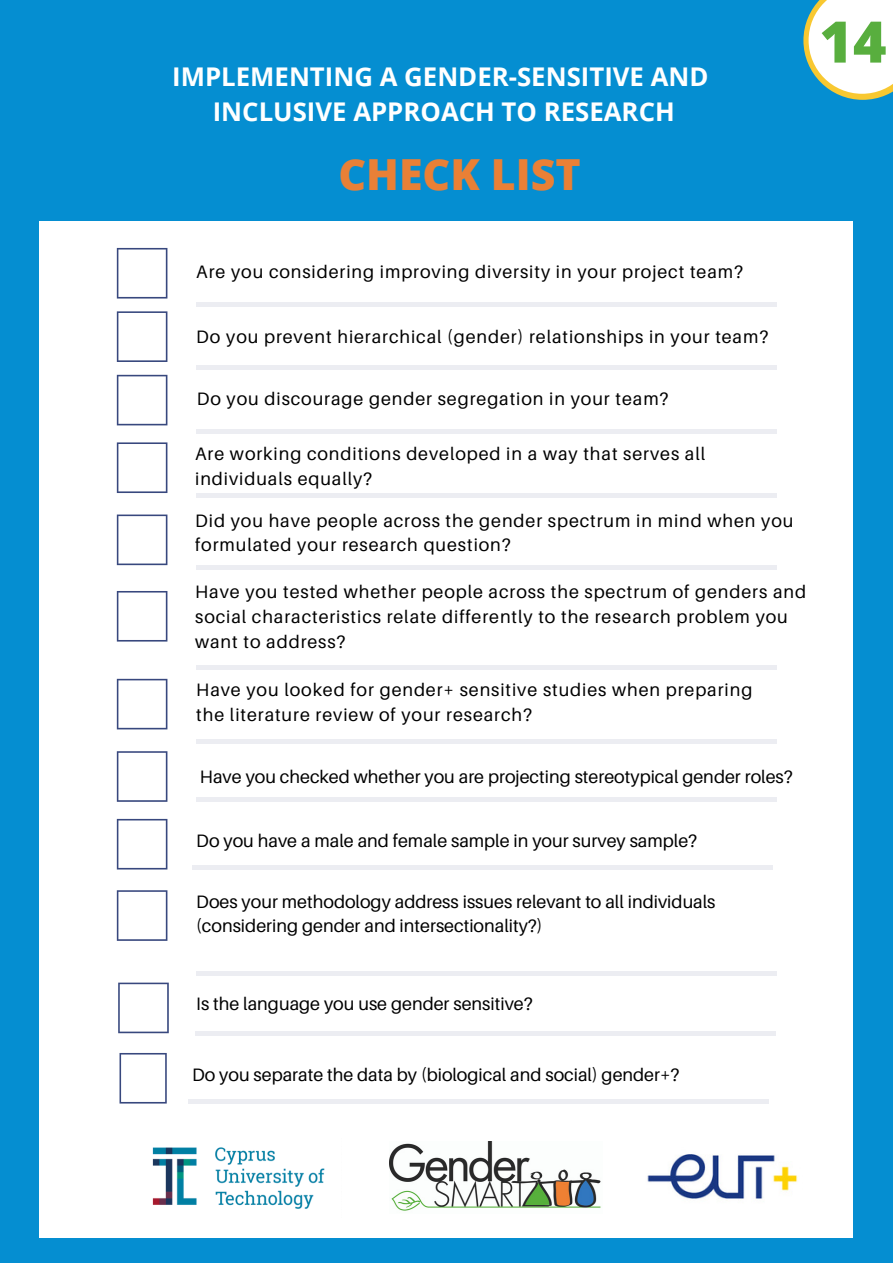
<style>
.page{position:relative;width:893px;height:1264px;background:#fff}
.page>*{position:absolute;margin:0;border:0;box-sizing:border-box;transform-origin:0 0}
.t1{font:800 57.3px "Open Sans";color:#58ae3e}
.t2{font:800 42.75px "Open Sans";color:#e98036}
.t3{font:700 25.8px/35.5px "Open Sans";color:#fff;text-align:center}
.t4{font:18px/24.8px "Aileron";letter-spacing:.05em;color:#000}
.t5{font:18px/24.8px "Aileron";color:#000}
</style>
<div class="page">
<div style="left:0;top:0;width:892px;height:1262px;background:#058ed1"></div>
<div style="left:40px;top:221px;width:812px;height:1016px;background:#fff"></div>
<hr style="left:196px;top:302px;width:580px;height:4px;background:#ecedf2">
<div style="left:196px;top:365px;width:580px;height:5px;background:#ecedf2"></div>
<hr style="left:196px;top:429px;width:580px;height:4px;background:#ecedf2">
<hr style="left:196px;top:493px;width:580px;height:4px;background:#ecedf2">
<hr style="left:196px;top:565px;width:580px;height:4px;background:#ecedf2">
<div style="left:196px;top:664px;width:580px;height:5px;background:#ecedf2"></div>
<div style="left:196px;top:738px;width:580px;height:5px;background:#ecedf2"></div>
<hr style="left:196px;top:797px;width:580px;height:4px;background:#ecedf2">
<hr style="left:192px;top:865px;width:580px;height:4px;background:#ecedf2">
<div style="left:196px;top:970px;width:580px;height:5px;background:#ecedf2"></div>
<div style="left:195px;top:1030px;width:580px;height:5px;background:#ecedf2"></div>
<svg style="left:117px;top:248px;width:50px;height:50px"></svg>
<svg style="left:117px;top:311px;width:50px;height:51px"></svg>
<svg style="left:117px;top:375px;width:50px;height:50px"></svg>
<svg style="left:117px;top:442px;width:50px;height:51px"></svg>
<svg style="left:117px;top:514px;width:50px;height:51px"></svg>
<svg style="left:117px;top:591px;width:50px;height:50px"></svg>
<svg style="left:117px;top:679px;width:50px;height:50px"></svg>
<svg style="left:117px;top:751px;width:50px;height:50px"></svg>
<svg style="left:117px;top:819px;width:50px;height:50px"></svg>
<svg style="left:117px;top:890px;width:50px;height:50px"></svg>
<svg style="left:118px;top:982px;width:51px;height:51px"></svg>
<svg style="left:119px;top:1053px;width:48px;height:50px"></svg>
<img style="left:390px;top:1141px;width:211px;height:70px">
<hr style="left:189px;top:1099px;width:580px;height:4px;background:#ecedf2">
<svg style="left:803px;top:0;width:89px;height:100px"></svg>
<img style="left:647px;top:1154px;width:151px;height:46px">
<img style="left:152px;top:1147px;width:173px;height:62px">
<h3 class="t3" style="left:172px;top:58px;width:537px">IMPLEMENTING A GENDER-SENSITIVE AND<br>INCLUSIVE APPROACH TO RESEARCH</h3>
<h2 class="t2" style="left:338px;top:144px;width:244px">CHECK LIST</h2>
<h1 class="t1" style="left:819px;top:1px;width:69px">14</h1>
<p class="t4" style="left:196px;top:258px;width:548px">Are you considering improving diversity in your project team?</p>
<p class="t4" style="left:196px;top:324px;width:573px">Do you prevent hierarchical (gender) relationships in your team?</p>
<p class="t4" style="left:197px;top:386px;width:473px">Do you discourage gender segregation in your team?</p>
<p class="t4" style="left:195px;top:441px;width:511px">Are working conditions developed in a way that serves all individuals equally?</p>
<p class="t4" style="left:195px;top:507px;width:599px">Did you have people across the gender spectrum in mind when you formulated your research question?</p>
<p class="t4" style="left:195px;top:579px;width:612px">Have you tested whether people across the spectrum of genders and social characteristics relate differently to the research problem you want to address?</p>
<p class="t4" style="left:196px;top:677px;width:557px">Have you looked for gender+ sensitive studies when preparing the literature review of your research?</p>
<p class="t5" style="left:200px;top:763px;width:594px">Have you checked whether you are projecting stereotypical gender roles?</p>
<p class="t5" style="left:196px;top:827px;width:502px">Do you have a male and female sample in your survey sample?</p>
<p class="t5" style="left:196px;top:888px;width:520px">Does your methodology address issues relevant to all individuals (considering gender and intersectionality?)</p>
<p class="t5" style="left:196px;top:991px;width:338px">Is the language you use gender sensitive?</p>
<p class="t5" style="left:192px;top:1061px;width:489px">Do you separate the data by (biological and social) gender+?</p>
</div>
